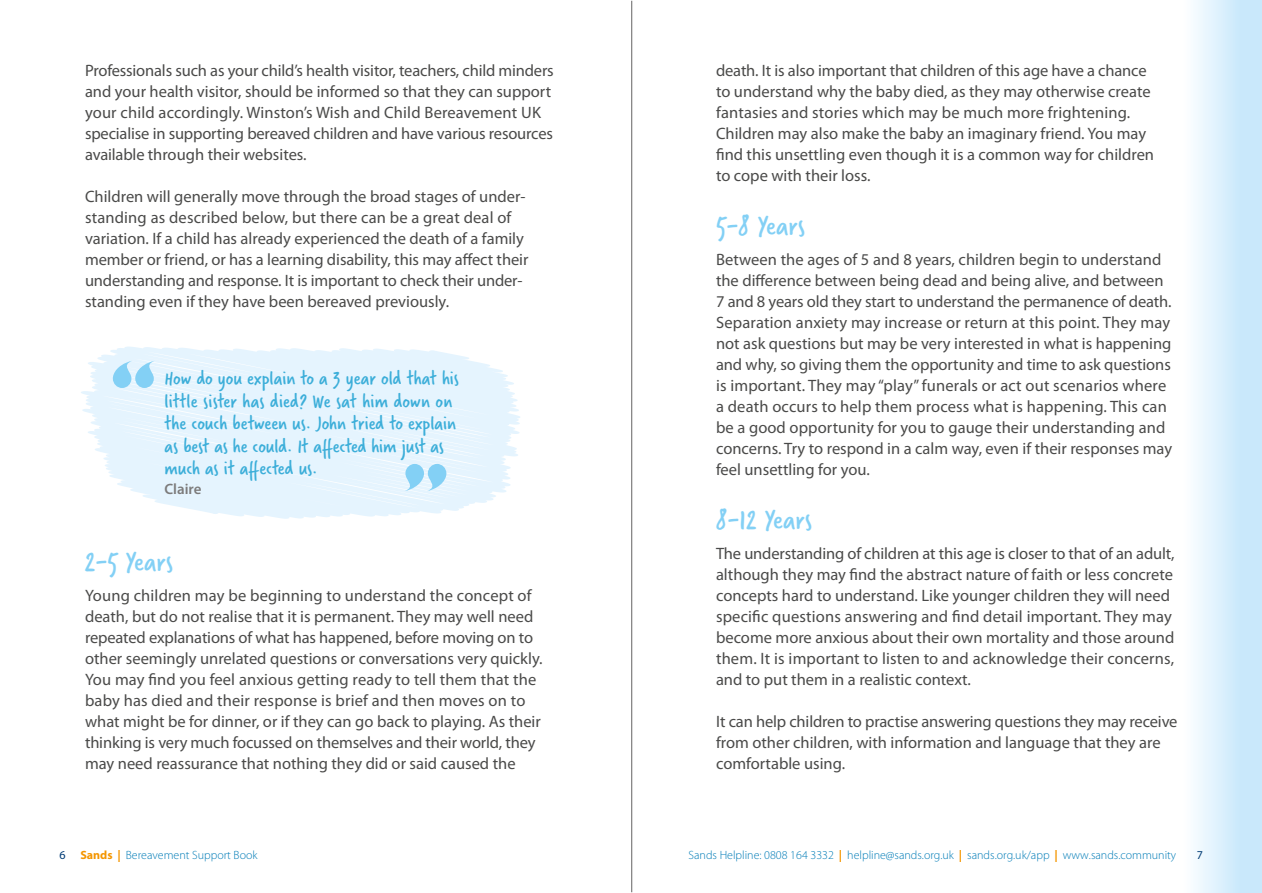
<style>
.page{position:relative;width:1262px;height:893px;background:#fff}
.page>*{position:absolute;margin:0;border:0;box-sizing:border-box;transform-origin:0 0}
.t1{font:30px "Verveine";color:#83d0f5}
.t2{font:21px/22.5px "Verveine";color:#3caed9}
.t3{font:16.5px/21px "Myriad Pro";color:#4a4a49}
.t4{font:600 15px "Myriad Pro";color:#7c7b7b}
.t5{font:300 12px "Myriad Pro";color:#007cb7}
.t6{font:12px "Myriad Pro";color:#003b75}
.s1{font-weight:400;color:#003b75}
.s2{font-weight:700;color:#f49600}
</style>
<div class="page">
<div style="left:1182px;top:0;width:80px;height:893px;background:linear-gradient(to right,#fcfeff,#bfe4fa)"></div>
<svg style="left:81px;top:347px;width:439px;height:172px;fill:#e5f4fe"></svg>
<svg style="left:113px;top:361px;width:42px;height:27px"></svg>
<svg style="left:405px;top:464px;width:41px;height:27px"></svg>
<hr style="left:631px;top:1px;width:1px;height:891px;background:#646363">
<p class="t3" style="left:85px;top:60px;width:470px">Professionals such as your child’s health visitor, teachers, child minders and your health visitor, should be informed so that they can support your child accordingly. Winston’s Wish and Child Bereavement UK specialise in supporting bereaved children and have various resources available through their websites.</p>
<p class="t3" style="left:85px;top:186px;width:445px">Children will generally move through the broad stages of under&shy;standing as described below, but there can be a great deal of variation. If a child has already experienced the death of a family member or friend, or has a learning disability, this may affect their understanding and response. It is important to check their under&shy;standing even if they have been bereaved previously.</p>
<p class="t2" style="left:165px;top:367px;width:296px">How do you explain to a 3 year old that his little sister has died? We sat him down on the couch between us. John tried to explain as best as he could. It affected him just as much as it affected us.</p>
<p class="t4" style="left:165px;top:479px;width:39px">Claire</p>
<h1 class="t1" style="left:85px;top:540px;width:90px">2-5 Years</h1>
<p class="t3" style="left:85px;top:585px;width:459px">Young children may be beginning to understand the concept of death, but do not realise that it is permanent. They may well need repeated explanations of what has happened, before moving on to other seemingly unrelated questions or conversations very quickly.<br>You may find you feel anxious getting ready to tell them that the baby has died and their response is brief and then moves on to what might be for dinner, or if they can go back to playing. As their thinking is very much focussed on themselves and their world, they may need reassurance that nothing they did or said caused the</p>
<p class="t3" style="left:716px;top:60px;width:440px">death. It is also important that children of this age have a chance to understand why the baby died, as they may otherwise create fantasies and stories which may be much more frightening.<br>Children may also make the baby an imaginary friend. You may find this unsettling even though it is a common way for children to cope with their loss.</p>
<h1 class="t1" style="left:716px;top:204px;width:91px">5-8 Years</h1>
<p class="t3" style="left:716px;top:249px;width:458px">Between the ages of 5 and 8 years, children begin to understand the difference between being dead and being alive, and between 7 and 8 years old they start to understand the permanence of death.<br>Separation anxiety may increase or return at this point. They may not ask questions but may be very interested in what is happening and why, so giving them the opportunity and time to ask questions is important. They may “play” funerals or act out scenarios where a death occurs to help them process what is happening. This can be a good opportunity for you to gauge their understanding and concerns. Try to respond in a calm way, even if their responses may feel unsettling for you.</p>
<h1 class="t1" style="left:716px;top:498px;width:98px">8-12 Years</h1>
<p class="t3" style="left:716px;top:543px;width:460px">The understanding of children at this age is closer to that of an adult, although they may find the abstract nature of faith or less concrete concepts hard to understand. Like younger children they will need specific questions answering and find detail important. They may become more anxious about their own mortality and those around them. It is important to listen to and acknowledge their concerns, and to put them in a realistic context.</p>
<p class="t3" style="left:716px;top:711px;width:463px">It can help children to practise answering questions they may receive from other children, with information and language that they are comfortable using.</p>
<p class="t5" style="left:60px;top:848px;width:200px"><span class="s1">6</span> <span class="s2">Sands |</span> Bereavement Support Book</p>
<p class="t5" style="left:689px;top:848px;width:489px">Sands Helpline: 0808 164 3332 <span class="s2">|</span> helpline@sands.org.uk <span class="s2">|</span> sands.org.uk/app <span class="s2">|</span> www.sands.community</p>
<p class="t6" style="left:1197px;top:848px;width:8px">7</p>
</div>
